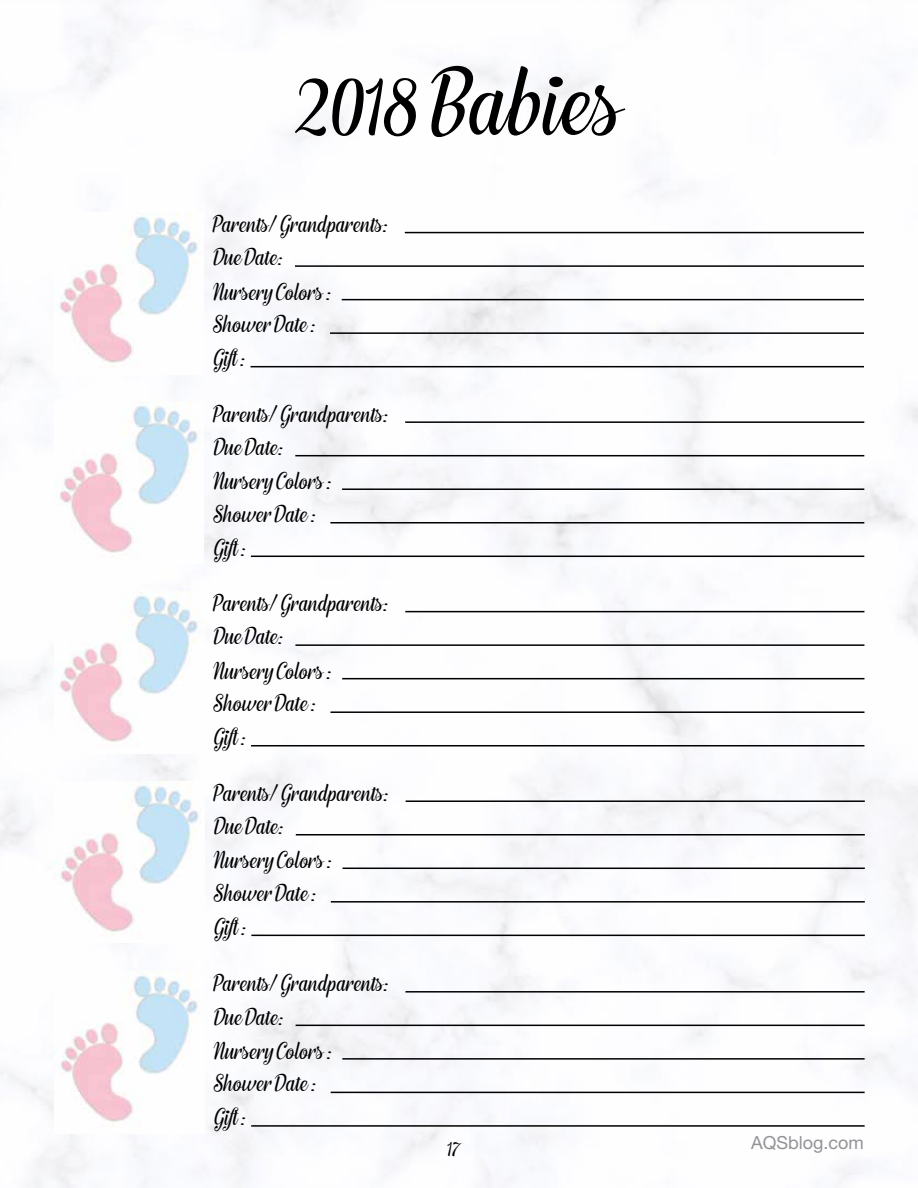
<style>
.page{position:relative;width:918px;height:1188px;background:#fff}
.page>*{position:absolute;margin:0;border:0;box-sizing:border-box;transform-origin:0 0}
.t1{font:300 108px "Journey";color:#000}
.t2{font:300 27px/33.5px "Journey";color:#000}
.t3{font:18px "Helvetica Neue";color:#919396}
</style>
<div class="page">
<hr style="left:405px;top:232px;width:459px;height:1px;background:#000">
<hr style="left:295px;top:265px;width:569px;height:2px;background:#000">
<hr style="left:342px;top:299px;width:522px;height:1px;background:#000">
<hr style="left:330px;top:332px;width:534px;height:2px;background:#000">
<hr style="left:251px;top:366px;width:613px;height:1px;background:#000">
<img style="left:54px;top:212px;width:150px;height:156px">
<hr style="left:405px;top:421px;width:459px;height:2px;background:#000">
<hr style="left:295px;top:455px;width:569px;height:1px;background:#000">
<hr style="left:342px;top:488px;width:522px;height:2px;background:#000">
<hr style="left:330px;top:522px;width:534px;height:2px;background:#000">
<hr style="left:251px;top:556px;width:613px;height:1px;background:#000">
<img style="left:54px;top:402px;width:150px;height:156px">
<hr style="left:405px;top:611px;width:459px;height:1px;background:#000">
<hr style="left:295px;top:644px;width:569px;height:2px;background:#000">
<hr style="left:342px;top:678px;width:522px;height:1px;background:#000">
<hr style="left:331px;top:711px;width:533px;height:2px;background:#000">
<hr style="left:251px;top:745px;width:613px;height:1px;background:#000">
<img style="left:54px;top:591px;width:150px;height:156px">
<hr style="left:406px;top:800px;width:459px;height:2px;background:#000">
<hr style="left:296px;top:834px;width:569px;height:2px;background:#000">
<hr style="left:343px;top:868px;width:522px;height:1px;background:#000">
<hr style="left:331px;top:901px;width:534px;height:2px;background:#000">
<hr style="left:251px;top:935px;width:614px;height:1px;background:#000">
<img style="left:55px;top:781px;width:149px;height:156px">
<hr style="left:405px;top:991px;width:460px;height:2px;background:#000">
<hr style="left:296px;top:1025px;width:569px;height:1px;background:#000">
<hr style="left:342px;top:1058px;width:523px;height:2px;background:#000">
<hr style="left:331px;top:1092px;width:534px;height:1px;background:#000">
<hr style="left:251px;top:1125px;width:614px;height:2px;background:#000">
<img style="left:55px;top:972px;width:149px;height:155px">
<h1 class="t1" style="left:296px;top:49px;width:326px">2018 Babies</h1>
<p class="t2" style="left:213px;top:209px;width:177px">Parents/ Grandparents:<br>Due Date:<br>Nursery Colors :<br>Shower Date :<br>Gift :</p>
<p class="t2" style="left:213px;top:398px;width:177px">Parents/ Grandparents:<br>Due Date:<br>Nursery Colors :<br>Shower Date :<br>Gift :</p>
<p class="t2" style="left:213px;top:588px;width:177px">Parents/ Grandparents:<br>Due Date:<br>Nursery Colors :<br>Shower Date :<br>Gift :</p>
<p class="t2" style="left:213px;top:777px;width:177px">Parents/ Grandparents:<br>Due Date:<br>Nursery Colors :<br>Shower Date :<br>Gift :</p>
<p class="t2" style="left:213px;top:968px;width:177px">Parents/ Grandparents:<br>Due Date:<br>Nursery Colors :<br>Shower Date :<br>Gift :</p>
<p class="t2" style="left:447px;top:1132px;width:15px">17</p>
<p class="t3" style="left:751px;top:1132px;width:114px">AQSblog.com</p>
</div>
